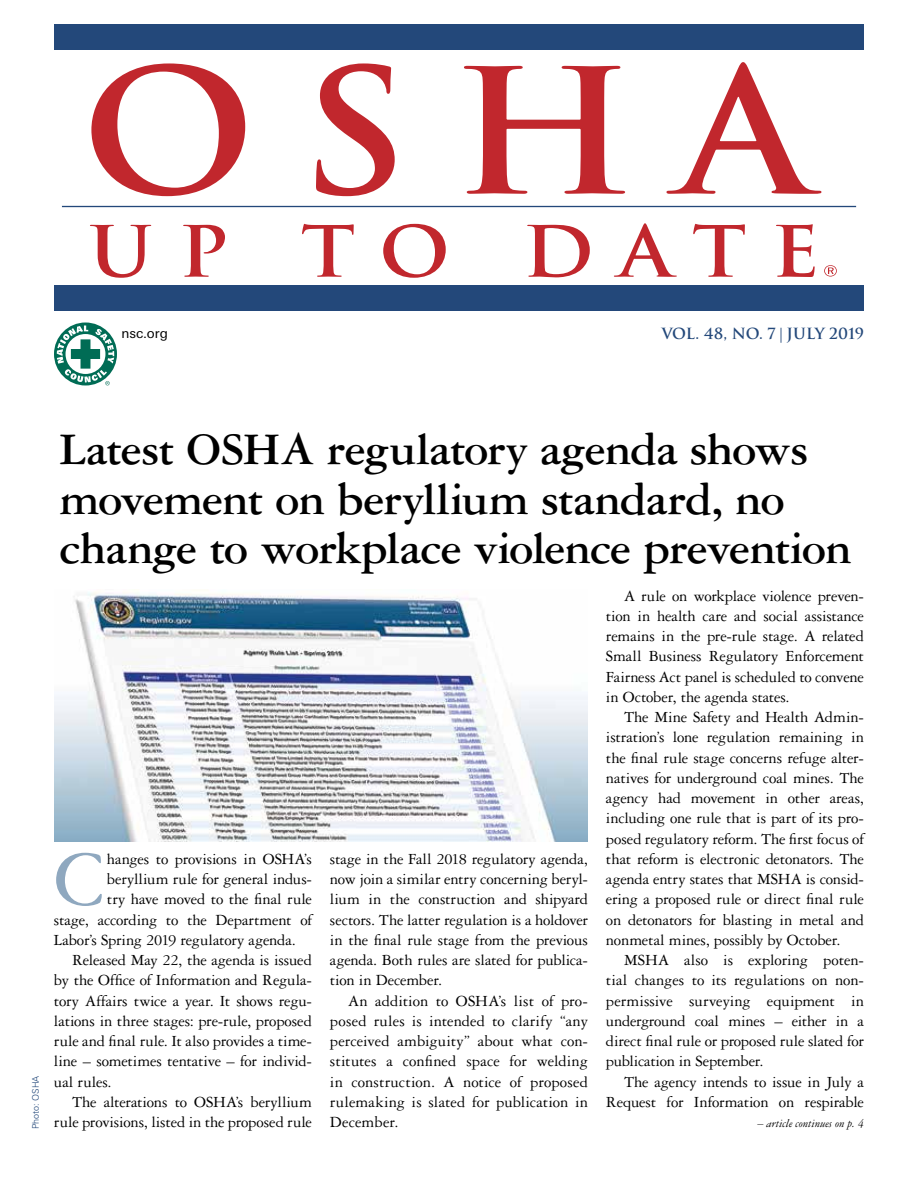
<style>
.page{position:relative;width:918px;height:1188px;background:#fff}
.page>*{position:absolute;margin:0;border:0;box-sizing:border-box;transform-origin:0 0}
.t1{font:82.65px "Garamond 3 LT Std";color:#8fa8bf}
.t2{font:700 48px/49.5px "Garamond 3 LT Std";letter-spacing:-.02em;color:#000}
.t3{font:16.5px/20.2px "Garamond 3 LT Std";letter-spacing:-.01em;color:#000;text-align:justify}
.t4{font:16.5px "Garamond 3 LT Std";letter-spacing:.01em;color:#000}
.t5{font:700 15px "Trajan";letter-spacing:-.01em;color:#23487a}
.t6{font:13.5px "Univers Next Pro";color:#000}
.t7{font:italic 12px "Garamond 3 LT Std";color:#000}
.t8{font:300 9px "Univers";color:#23487a}
.s1{font-family:"Garamond 3 LT Std"}
</style>
<div class="page">
<svg style="left:91px;top:63px;width:154px;height:133px"></svg>
<svg style="left:316px;top:63px;width:79px;height:133px"></svg>
<svg style="left:464px;top:66px;width:161px;height:128px"></svg>
<svg style="left:667px;top:62px;width:154px;height:132px"></svg>
<hr style="left:62px;top:206px;width:794px;height:1px;background:#23487a">
<svg style="left:90px;top:225px;width:61px;height:53px"></svg>
<svg style="left:183px;top:225px;width:42px;height:52px"></svg>
<svg style="left:302px;top:224px;width:52px;height:53px"></svg>
<svg style="left:383px;top:224px;width:63px;height:54px"></svg>
<svg style="left:527px;top:225px;width:63px;height:52px"></svg>
<svg style="left:614px;top:223px;width:63px;height:54px"></svg>
<svg style="left:693px;top:224px;width:52px;height:53px"></svg>
<svg style="left:776px;top:224px;width:39px;height:53px"></svg>
<svg style="left:824px;top:265px;width:13px;height:12px"></svg>
<div style="left:54px;top:24px;width:810px;height:26px;background:#23487a"></div>
<div style="left:54px;top:285px;width:810px;height:26px;background:#23487a"></div>
<svg style="left:54px;top:323px;width:63px;height:63px"></svg>
<svg style="left:57px;top:325px;width:57px;height:60px"></svg>
<img style="left:54px;top:592px;width:534px;height:249px">
<p class="t6" style="left:122px;top:325px;width:48px">nsc.org</p>
<p class="t5" style="left:662px;top:324px;width:204px">VOL. 48, NO. 7 <span class="s1">|</span> july 2019</p>
<p class="t8" style="left:30px;top:1129px;width:55px;rotate:-90deg">Photo: OSHA</p>
<h2 class="t2" style="left:59px;top:425px;width:794px">Latest OSHA regulatory agenda shows movement on beryllium standard, no change to workplace violence prevention</h2>
<h1 class="t1" style="left:54px;top:835px;width:52px">C</h1>
<p class="t3" style="left:107px;top:849px;width:206px">hanges to provisions in OSHA’s</p>
<p class="t3" style="left:107px;top:869px;width:207px">beryllium rule for general indus-</p>
<p class="t3" style="left:107px;top:889px;width:207px">try have moved to the final rule</p>
<p class="t3" style="left:54px;top:910px;width:260px">stage, according to the Department of</p>
<p class="t3" style="left:54px;top:930px;width:243px">Labor’s Spring 2019 regulatory agenda.</p>
<p class="t3" style="left:72px;top:950px;width:241px">Released May 22, the agenda is issued</p>
<p class="t3" style="left:54px;top:970px;width:259px">by the Office of Information and Regula-</p>
<p class="t3" style="left:54px;top:991px;width:259px">tory Affairs twice a year. It shows regu-</p>
<p class="t3" style="left:54px;top:1011px;width:259px">lations in three stages: pre-rule, proposed</p>
<p class="t3" style="left:54px;top:1031px;width:259px">rule and final rule. It also provides a time-</p>
<p class="t3" style="left:54px;top:1051px;width:259px">line – sometimes tentative – for individ-</p>
<p class="t4" style="left:54px;top:1073px;width:59px">ual rules.</p>
<p class="t3" style="left:72px;top:1092px;width:241px">The alterations to OSHA’s beryllium</p>
<p class="t3" style="left:54px;top:1112px;width:260px">rule provisions, listed in the proposed rule</p>
<p class="t3" style="left:330px;top:849px;width:260px">stage in the Fall 2018 regulatory agenda, now join a similar entry concerning beryl&shy;lium in the construction and shipyard sectors. The latter regulation is a holdover in the final rule stage from the previous agenda. Both rules are slated for publica&shy;tion in December.</p>
<p class="t3" style="left:330px;top:991px;width:260px;text-indent:18px">An addition to OSHA’s list of pro&shy;posed rules is intended to clarify “any perceived ambiguity” about what con&shy;stitutes a confined space for welding in construction. A notice of proposed rulemaking is slated for publication in December.</p>
<p class="t3" style="left:606px;top:586px;width:260px;text-indent:18px">A rule on workplace violence preven&shy;tion in health care and social assistance remains in the pre-rule stage. A related Small Business Regulatory Enforcement Fairness Act panel is scheduled to convene in October, the agenda states.</p>
<p class="t3" style="left:606px;top:707px;width:260px;text-indent:18px">The Mine Safety and Health Admin&shy;istration’s lone regulation remaining in the final rule stage concerns refuge alter&shy;natives for underground coal mines. The agency had movement in other areas, including one rule that is part of its pro&shy;posed regulatory reform. The first focus of that reform is electronic detonators. The agenda entry states that MSHA is consid&shy;ering a proposed rule or direct final rule on detonators for blasting in metal and nonmetal mines, possibly by October.</p>
<p class="t3" style="left:606px;top:950px;width:260px;text-indent:18px">MSHA also is exploring poten&shy;tial changes to its regulations on non&shy;permissive surveying equipment in underground coal mines – either in a direct final rule or proposed rule slated for publication in September.</p>
<p class="t3" style="left:606px;top:1072px;width:260px;text-align:right">The agency intends to issue in July a<br>Request for Information on respirable</p>
<p class="t7" style="left:757px;top:1117px;width:108px">– article continues on p. 4</p>
</div>
